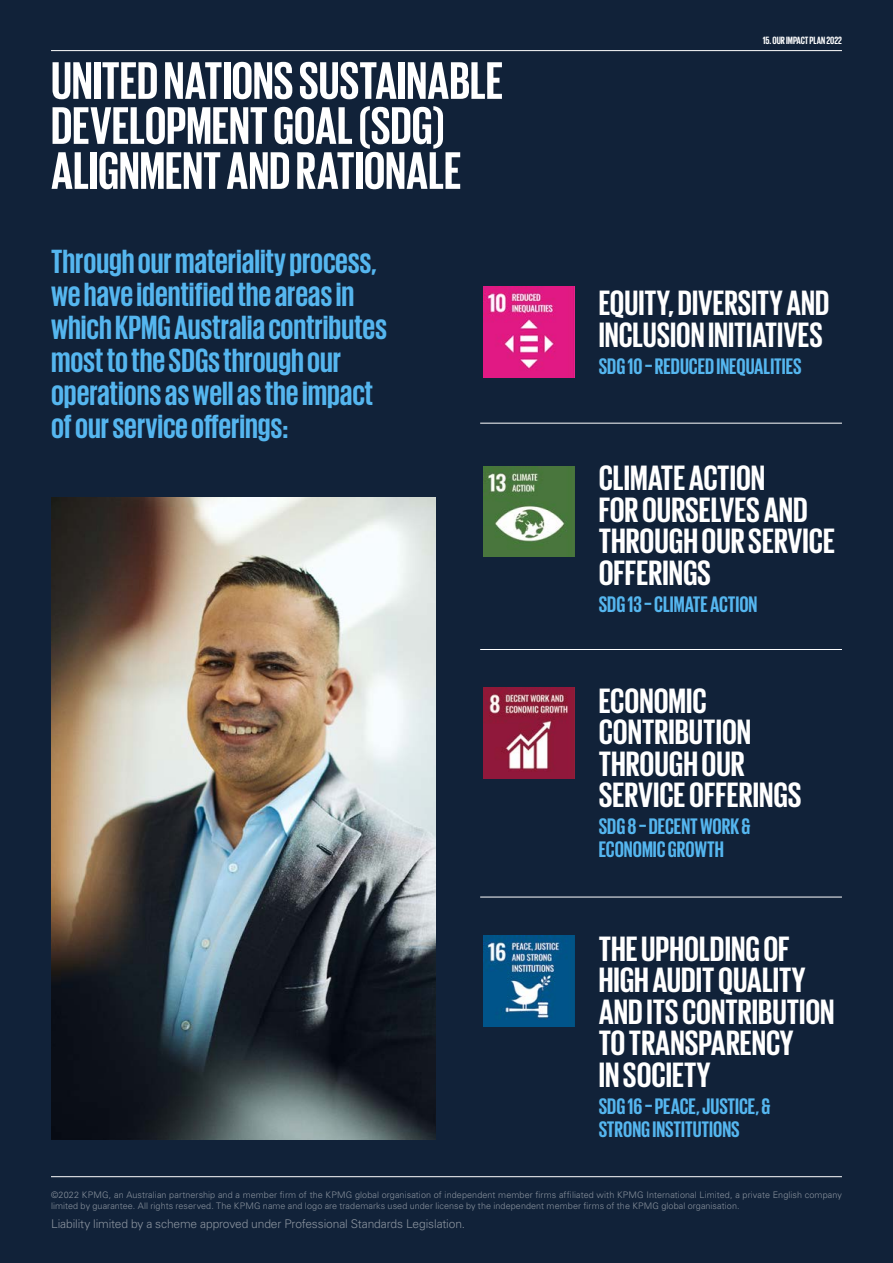
<style>
.page{position:relative;width:893px;height:1263px;background:#112239}
.page>*{position:absolute;margin:0;border:0;box-sizing:border-box;transform-origin:0 0}
.t1{font:700 54px/45px "KPMG";letter-spacing:-.005em;color:#fff}
.t2{font:700 36px/31.5px "KPMG";color:#fff}
.t3{font:700 34.35px/33px "KPMG";color:#55b6ef}
.t4{font:700 22.95px/23px "KPMG";color:#55b6ef}
.t5{font:300 12px "Univers LT Std";letter-spacing:-.01em;color:#88919c}
.t6{font:700 10.8px "KPMG";color:#fff}
.t7{font:300 9px/10.8px "Univers LT Std";letter-spacing:.01em;color:#88919c}
</style>
<div class="page">
<hr style="left:51px;top:50px;width:791px;height:1px;background:#fff">
<img style="left:51px;top:497px;width:385px;height:642px">
<hr style="left:480px;top:897px;width:362px;height:1px;background:#fff">
<hr style="left:480px;top:649px;width:362px;height:1px;background:#fff">
<hr style="left:480px;top:423px;width:362px;height:1px;background:#fff">
<img style="left:484px;top:287px;width:91px;height:91px">
<img style="left:484px;top:466px;width:91px;height:91px">
<img style="left:484px;top:688px;width:91px;height:91px">
<img style="left:484px;top:935px;width:91px;height:91px">
<hr style="left:51px;top:1176px;width:791px;height:1px;background:#fff">
<h1 class="t1" style="left:51px;top:56px;width:454px">UNITED NATIONS SUSTAINABLE<br>DEVELOPMENT GOAL (SDG)<br>ALIGNMENTAND RATIONALE</h1>
<h3 class="t3" style="left:51px;top:244px;width:338px">Through our materiality process, we have identified the areas in which KPMG Australia contributes most to the SDGs through our operations as well as the impact of our service offerings:</h3>
<p class="t6" style="left:763px;top:35px;width:81px">15. OUR IMPACT PLAN 2022</p>
<h2 class="t2" style="left:599px;top:286px;width:232px">EQUITY, DIVERSITY AND<br>INCLUSION INITIATIVES</h2>
<h3 class="t4" style="left:599px;top:354px;width:205px">SDG 10 – REDUCED INEQUALITIES</h3>
<h2 class="t2" style="left:599px;top:461px;width:238px">CLIMATE ACTION<br>FOR OURSELVES AND<br>THROUGH OUR SERVICE<br>OFFERINGS</h2>
<h3 class="t4" style="left:599px;top:592px;width:160px">SDG 13 – CLIMATE ACTION</h3>
<h2 class="t2" style="left:599px;top:683px;width:204px">ECONOMIC<br>CONTRIBUTION<br>THROUGH OUR<br>SERVICEOFFERINGS</h2>
<h3 class="t4" style="left:599px;top:814px;width:153px">SDG 8 – DECENT WORK &amp;<br>ECONOMICGROWTH</h3>
<h2 class="t2" style="left:599px;top:932px;width:237px">THE UPHOLDING OF<br>HIGH AUDIT QUALITY<br>AND ITS CONTRIBUTION<br>TO TRANSPARENCY<br>INSOCIETY</h2>
<h3 class="t4" style="left:599px;top:1094px;width:173px">SDG 16 – PEACE, JUSTICE, &amp;<br>STRONGINSTITUTIONS</h3>
<p class="t7" style="left:51px;top:1189px;width:792px">©2022 KPMG, an Australian partnership and a member firm of the KPMG global organisation of independent member firms affiliated with KPMG International Limited, a private English company limited by guarantee. All rights reserved. The KPMG name and logo are trademarks used under license by the independent member firms of the KPMG global organisation.</p>
<h3 class="t5" style="left:51px;top:1216px;width:416px">Liability limited by a scheme approved under Professional Standards Legislation.</h3>
</div>
